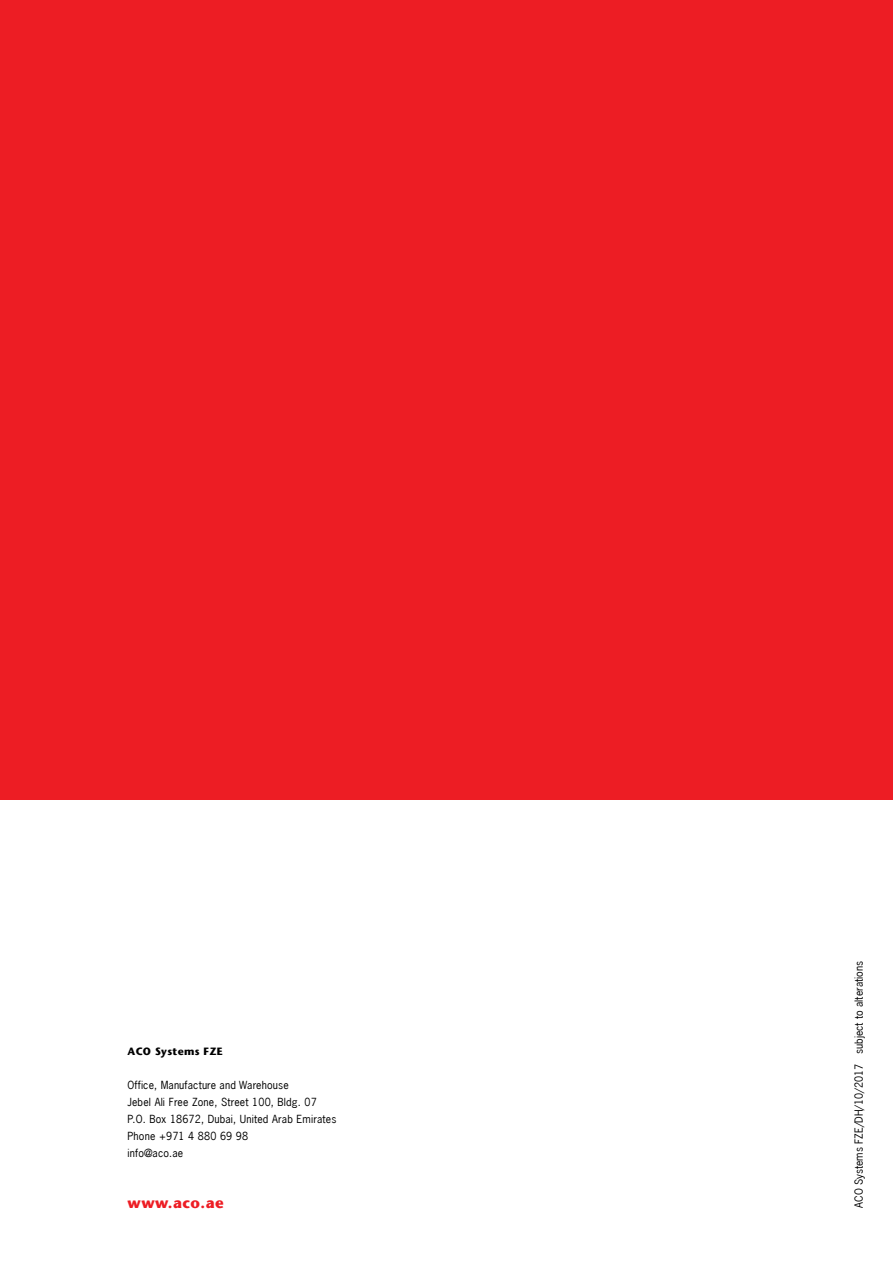
<style>
.page{position:relative;width:893px;height:1263px;background:#fff}
.page>*{position:absolute;margin:0;border:0;box-sizing:border-box;transform-origin:0 0}
.t1{font:700 15px "Stone Sans";letter-spacing:.03em;color:#ed1d24}
.t2{font:10.5px/17px "News Gothic";letter-spacing:.015em;color:#000}
.t3{font:700 10.5px "Stone Sans";letter-spacing:.03em;color:#000}
</style>
<div class="page">
<div style="left:0;top:0;width:893px;height:799px;background:#ed1d24"></div>
<p class="t3" style="left:128px;top:1045px;width:97px">ACO Systems FZE</p>
<p class="t2" style="left:128px;top:1076px;width:210px">Office, Manufacture and Warehouse<br>Jebel Ali Free Zone, Street 100, Bldg. 07<br>P.O. Box 18672, Dubai, United Arab Emirates<br>Phone +971 4 880 69 98<br>info@aco.ae</p>
<h1 class="t1" style="left:128px;top:1193px;width:98px">www.aco.ae</h1>
<p class="t2" style="left:850px;top:1208px;width:248px;rotate:-90deg">ACO Systems FZE/DH/10/2017 subject to alterations</p>
</div>
